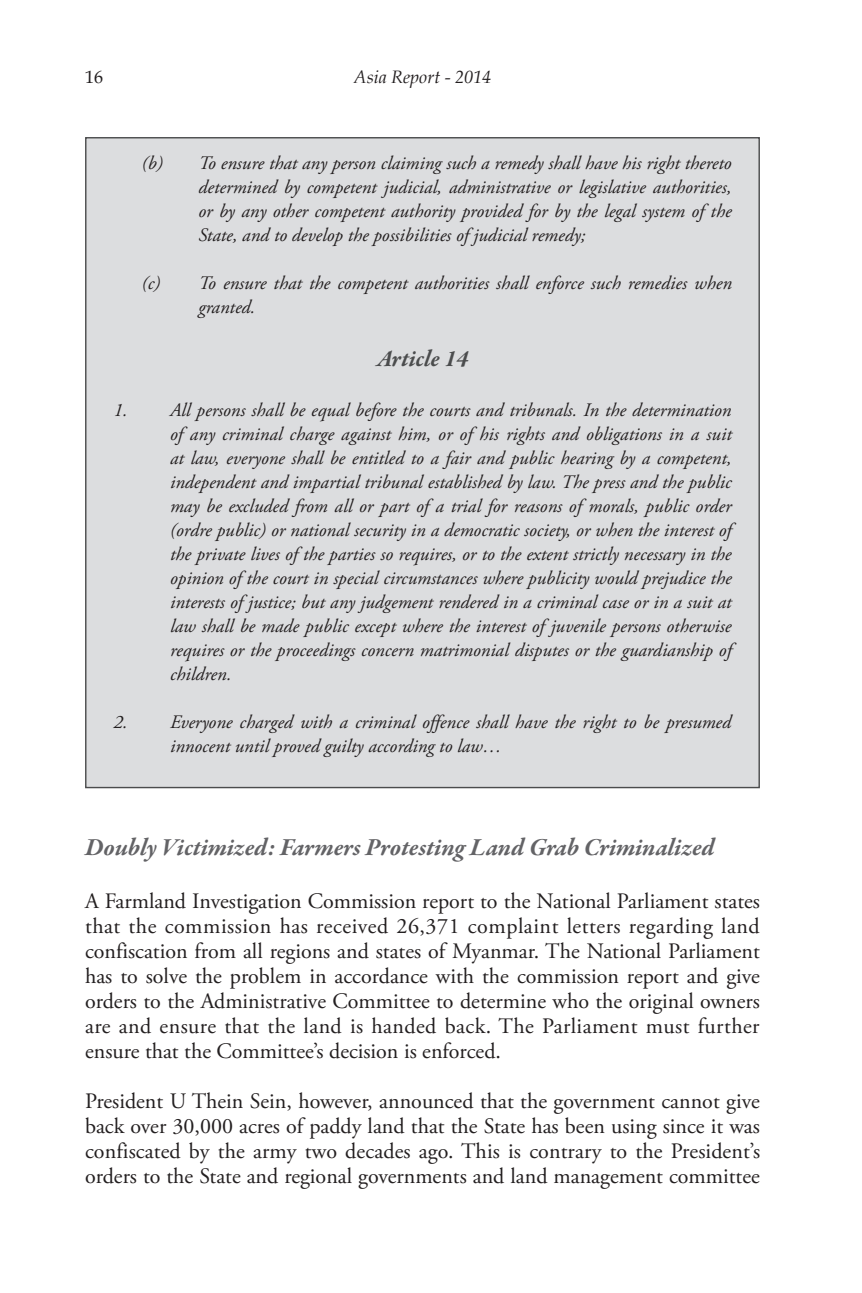
<style>
.page{position:relative;width:862px;height:1293px;background:#fff}
.page>*{position:absolute;margin:0;border:0;box-sizing:border-box;transform-origin:0 0}
.t1{font:italic 700 25px "Garamond Premr Pro";letter-spacing:-.005em;color:#636366}
.t2{font:italic 700 24px "Garamond Premr Pro";color:#4b4c4d}
.t3{font:22px/25px "Adobe Garamond Pro";color:#231f20;text-align:justify}
.t4{font:italic 19px/24px "Adobe Garamond Pro";color:#231f20;text-align:justify}
.t5{font:italic 18px "Book Antiqua";color:#231f20}
.t6{font:18px "Book Antiqua";color:#231f20}
</style>
<div class="page">
<div style="left:85px;top:137px;width:675px;height:651px;background:#dcdddf;border:1px solid #4b4c4d"></div>
<p class="t6" style="left:85px;top:65px;width:19px">16</p>
<p class="t5" style="left:354px;top:65px;width:139px">Asia Report - 2014</p>
<p class="t4" style="left:198px;top:151px;width:534px;text-indent:-57px">(b) To ensure that any person claiming such a remedy shall have his right thereto determined by competent judicial, administrative or legislative authorities, or by any other competent authority provided for by the legal system of the State, and to develop the possibilities of judicial remedy;</p>
<p class="t4" style="left:198px;top:271px;width:535px;text-indent:-57px">(c) To ensure that the competent authorities shall enforce such remedies when granted.</p>
<p class="t2" style="left:377px;top:344px;width:93px">Article 14</p>
<p class="t4" style="left:170px;top:398px;width:563px;text-indent:-57px">1. All persons shall be equal before the courts and tribunals. In the determination of any criminal charge against him, or of his rights and obligations in a suit at law, everyone shall be entitled to a fair and public hearing by a competent, independent and impartial tribunal established by law. The press and the public may be excluded from all or part of a trial for reasons of morals, public order (ordre public) or national security in a democratic society, or when the interest of the private lives of the parties so requires, or to the extent strictly necessary in the opinion of the court in special circumstances where publicity would prejudice the interests of justice; but any judgement rendered in a criminal case or in a suit at law shall be made public except where the interest of juvenile persons otherwise requires or the proceedings concern matrimonial disputes or the guardianship of children.</p>
<p class="t4" style="left:170px;top:710px;width:562px;text-indent:-57px">2. Everyone charged with a criminal offence shall have the right to be presumed innocent until proved guilty according to law…</p>
<h1 class="t1" style="left:85px;top:832px;width:631px">Doubly Victimized: Farmers Protesting Land Grab Criminalized</h1>
<p class="t3" style="left:85px;top:889px;width:676px">A Farmland Investigation Commission report to the National Parliament states that the commission has received 26,371 complaint letters regarding land confiscation from all regions and states of Myanmar. The National Parliament has to solve the problem in accordance with the commission report and give orders to the Administrative Committee to determine who the original owners are and ensure that the land is handed back. The Parliament must further ensure that the Committee’s decision is enforced.</p>
<p class="t3" style="left:85px;top:1089px;width:676px">President U Thein Sein, however, announced that the government cannot give back over 30,000 acres of paddy land that the State has been using since it was confiscated by the army two decades ago. This is contrary to the President’s orders to the State and regional governments and land management committee</p>
</div>
